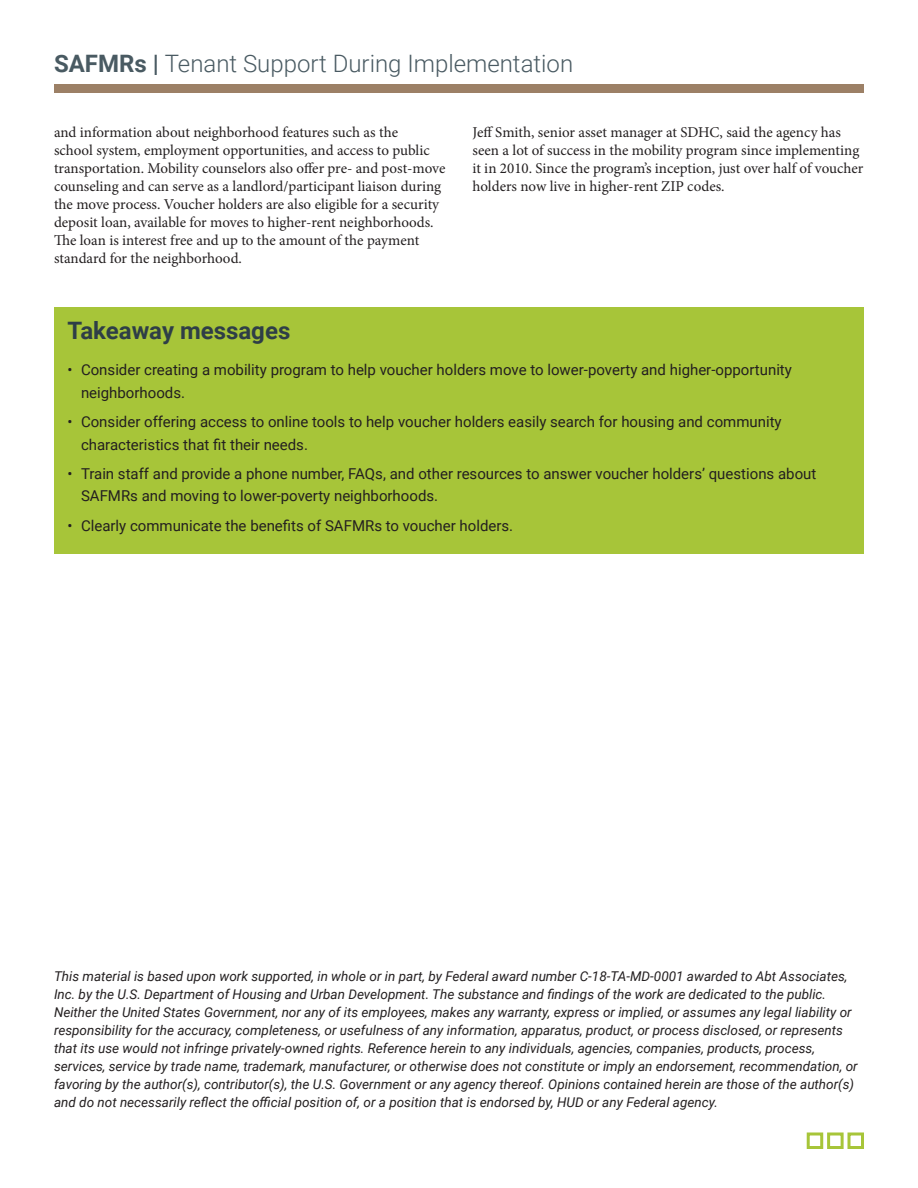
<style>
.page{position:relative;width:918px;height:1188px;background:#fff}
.page>*{position:absolute;margin:0;border:0;box-sizing:border-box;transform-origin:0 0}
.t1{font:300 24px "Roboto";color:#495a62}
.t2{font:700 24px "Roboto";color:#2e3e47}
.t3{font:15px/18px "Minion Pro";letter-spacing:-.005em;color:#231f20}
.t4{font:15px/22.5px "Roboto";color:#231f20}
.t5{font:italic 13.5px/18px "Roboto";color:#231f20}
.s1{font-weight:700}
</style>
<div class="page">
<div style="left:54px;top:308px;width:810px;height:246px;background:#a7c539"></div>
<div style="left:848px;top:1132px;width:16px;height:17px;border:3px solid #a7c539"></div>
<div style="left:827px;top:1132px;width:17px;height:17px;border:3px solid #a7c539"></div>
<div style="left:807px;top:1132px;width:16px;height:17px;border:3px solid #a7c539"></div>
<div style="left:54px;top:84px;width:810px;height:9px;background:#9c8066"></div>
<h1 class="t1" style="left:54px;top:47px;width:521px"><span class="s1">SAFMRs |</span> Tenant Support During Implementation</h1>
<p class="t3" style="left:54px;top:124px;width:393px">and information about neighborhood features such as the<br>school system, employment opportunities, and access to public transportation. Mobility counselors also offer pre- and post-move counseling and can serve as a landlord/participant liaison during the move process. Voucher holders are also eligible for a security deposit loan, available for moves to higher-rent neighborhoods.<br>The loan is interest free and up to the amount of the payment standard for the neighborhood.</p>
<p class="t3" style="left:472px;top:124px;width:392px">Jeff Smith, senior asset manager at SDHC, said the agency has seen a lot of success in the mobility program since implementing it in 2010. Since the program’s inception, just over half of voucher holders now live in higher-rent ZIP codes.</p>
<h2 class="t2" style="left:68px;top:314px;width:224px">Takeaway messages</h2>
<p class="t4" style="left:81px;top:358px;width:712px;text-indent:-14px">• Consider creating a mobility program to help voucher holders move to lower-poverty and higher-opportunity neighborhoods.</p>
<p class="t4" style="left:81px;top:410px;width:702px;text-indent:-14px">• Consider offering access to online tools to help voucher holders easily search for housing and community characteristics that fit their needs.</p>
<p class="t4" style="left:81px;top:462px;width:737px;text-indent:-14px">• Train staff and provide a phone number, FAQs, and other resources to answer voucher holders’ questions about<br>SAFMRs and moving to lower-poverty neighborhoods.</p>
<p class="t4" style="left:68px;top:513px;width:447px">• Clearly communicate the benefits of SAFMRs to voucher holders.</p>
<p class="t5" style="left:54px;top:967px;width:805px">This material is based upon work supported, in whole or in part, by Federal award number C-18-TA-MD-0001 awarded to Abt Associates, Inc. by the U.S. Department of Housing and Urban Development. The substance and findings of the work are dedicated to the public.<br>Neither the United States Government, nor any of its employees, makes any warranty, express or implied, or assumes any legal liability or responsibility for the accuracy, completeness, or usefulness of any information, apparatus, product, or process disclosed, or represents that its use would not infringe privately-owned rights. Reference herein to any individuals, agencies, companies, products, process, services, service by trade name, trademark, manufacturer, or otherwise does not constitute or imply an endorsement, recommendation, or favoring by the author(s), contributor(s), the U.S. Government or any agency thereof. Opinions contained herein are those of the author(s) and do not necessarily reflect the official position of, or a position that is endorsed by, HUD or any Federal agency.</p>
</div>
